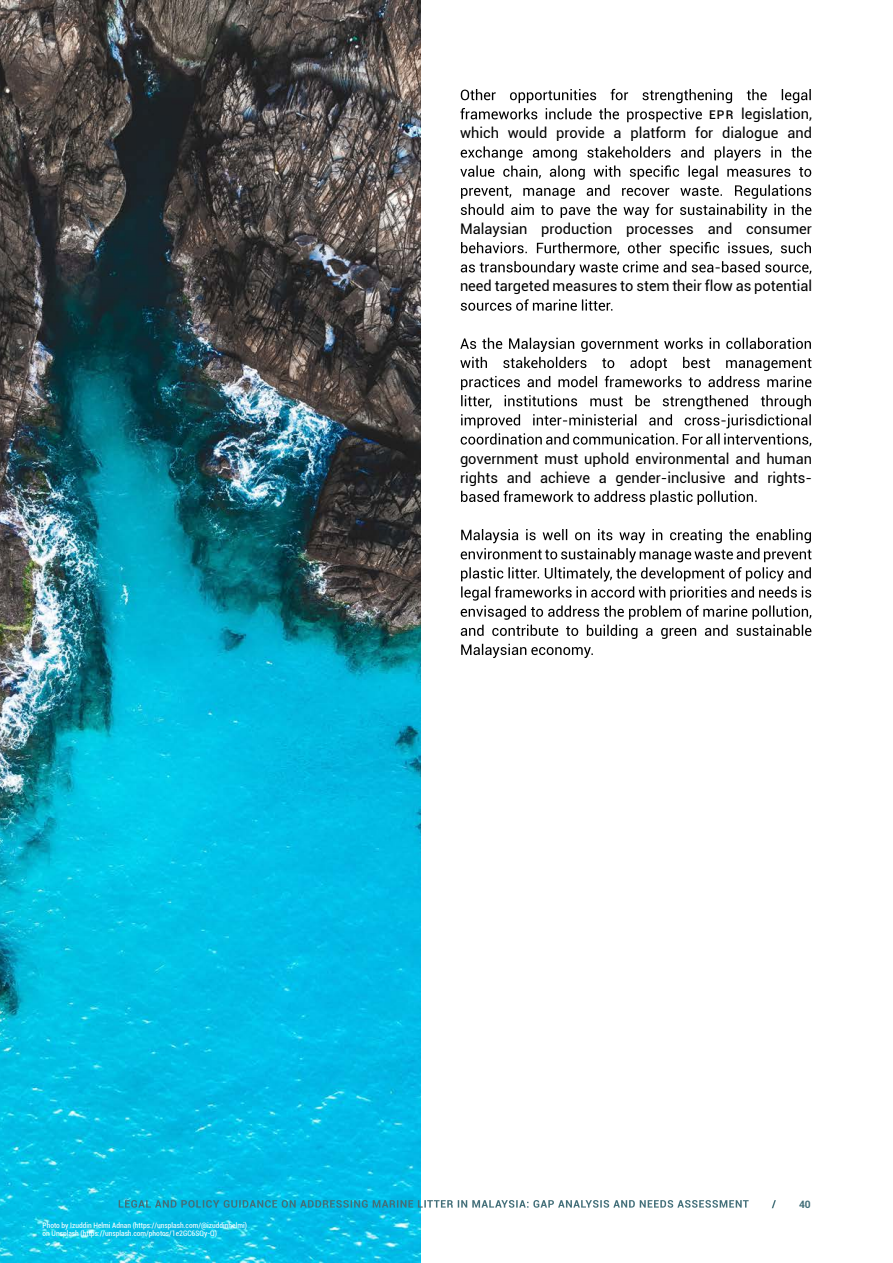
<style>
.page{position:relative;width:893px;height:1263px;background:#fff}
.page>*{position:absolute;margin:0;border:0;box-sizing:border-box;transform-origin:0 0}
.t1{font:14.7px/19.2px "Roboto";color:#000;text-align:right}
.t2{font:700 10.2px "Roboto";color:#436f79}
.t3{font:condensed 7.5px/8.1px "Roboto";color:#fff}
.s1{font-weight:500;font-size:12px}
</style>
<div class="page">
<svg style="left:460px;top:89px;width:351px;height:33px"></svg>
<svg style="left:460px;top:146px;width:351px;height:72px"></svg>
<svg style="left:461px;top:242px;width:350px;height:33px"></svg>
<svg style="left:461px;top:299px;width:151px;height:12px"></svg>
<svg style="left:460px;top:338px;width:351px;height:108px"></svg>
<svg style="left:461px;top:491px;width:296px;height:14px"></svg>
<svg style="left:461px;top:529px;width:350px;height:129px"></svg>
<img style="left:0;top:0;width:421px;height:1263px">
<svg style="left:119px;top:1200px;width:657px;height:8px"></svg>
<p class="t1" style="left:460px;top:104px;width:353px"><span class="s1">EPR</span> legislation,<br>which would provide a platform for dialogue and</p>
<p class="t1" style="left:460px;top:219px;width:353px">Malaysian production processes and consumer</p>
<p class="t1" style="left:460px;top:276px;width:354px">need targeted measures to stem their flow as potential</p>
<p class="t1" style="left:460px;top:448px;width:354px;text-align:left">government must uphold environmental and human rights and achieve a gender-inclusive and rights-</p>
<p class="t3" style="left:43px;top:1220px;width:206px">Photo by Izuddin Helmi Adnan (https://unsplash.com/@izuddinhelmi) on Unsplash (https://unsplash.com/photos/1e2GC6SQy-Q)</p>
<p class="t2" style="left:799px;top:1197px;width:13px">40</p>
</div>
